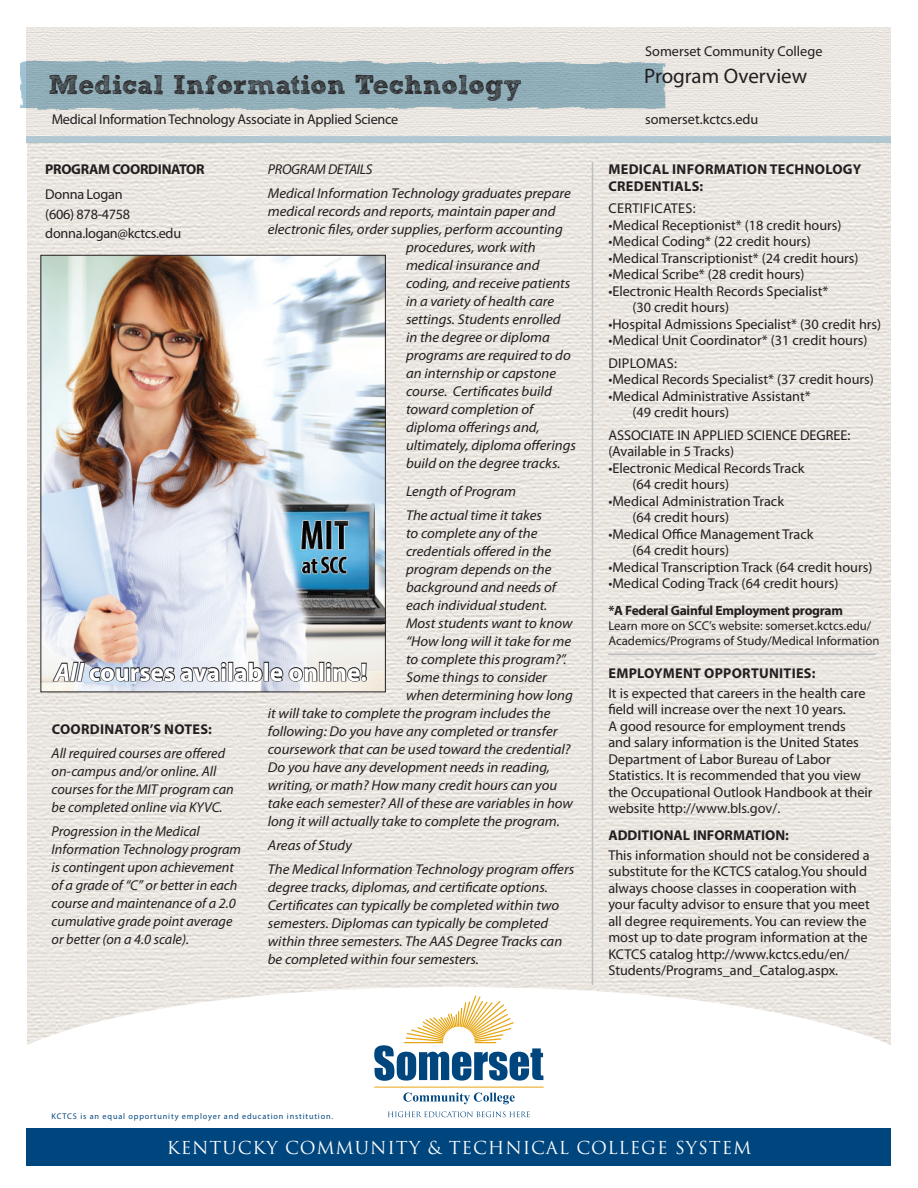
<style>
.page{position:relative;width:918px;height:1188px;background:#fff}
.page>*{position:absolute;margin:0;border:0;box-sizing:border-box;transform-origin:0 0}
.t1{font:27px "Sketch Rockwell";color:#231f20}
.t2{font:700 25.5px "Myriad Pro";color:#fff}
.t3{font:21px "Myriad Pro";color:#231f20}
.t4{font:17.4px "Trajan Pro";letter-spacing:.05em;color:#fff}
.t5{font:14.25px/16.5px "Myriad Pro";color:#231f20}
.t6{font:italic 14.25px/18px "Myriad Pro";color:#231f20;scale:1.04 1}
.t7{font:italic 14.25px/18px "Myriad Pro";color:#231f20}
.t8{font:14.25px/19.5px "Myriad Pro";letter-spacing:-.02em;color:#231f20}
.t9{font:700 14.25px "Myriad Pro";color:#231f20}
.t10{font:700 14.25px "Myriad Pro";letter-spacing:.02em;color:#231f20}
.t11{font:700 14.25px "Myriad Pro";letter-spacing:-.02em;color:#231f20}
.t12{font:700 13.5px "Myriad Pro";letter-spacing:-.02em;color:#231f20}
.t13{font:12.75px/15px "Myriad Pro";color:#231f20}
.t14{font:8.25px "Myriad Pro";letter-spacing:.1em;color:#00467e}
.s1{font-style:italic}
</style>
<div class="page">
<div style="left:27px;top:1129px;width:864px;height:37px;background:#00467e"></div>
<img style="left:27px;top:27px;width:864px;height:1018px">
<img style="left:20px;top:58px;width:656px;height:54px">
<hr style="left:592px;top:162px;width:1px;height:823px;background:#bcbdc0">
<img style="left:42px;top:257px;width:342px;height:433px">
<div style="left:40px;top:255px;width:346px;height:437px;border:1px solid #231f20"></div>
<hr style="left:374px;top:1087px;width:170px;height:1px;background:#e7a512">
<svg style="left:388px;top:1111px;width:142px;height:6px"></svg>
<svg style="left:374px;top:996px;width:169px;height:85px"></svg>
<svg style="left:403px;top:1093px;width:112px;height:11px"></svg>
<hr style="left:54px;top:683px;width:30px;height:1px;background:#fff">
<svg style="left:51px;top:625px;width:175px;height:57px;background:#c7c1c3"></svg>
<div style="left:228px;top:662px;width:5px;height:19px;border:2px solid #231f20"></div>
<svg style="left:233px;top:644px;width:30px;height:38px"></svg>
<div style="left:264px;top:662px;width:5px;height:19px;border:2px solid #231f20"></div>
<svg style="left:269px;top:666px;width:49px;height:16px"></svg>
<div style="left:319px;top:662px;width:5px;height:19px;border:2px solid #231f20"></div>
<svg style="left:326px;top:662px;width:42px;height:20px"></svg>
<hr style="left:608px;top:654px;width:268px;height:1px;background:#bcbdc0">
<p class="t5" style="left:645px;top:43px;width:179px">Somerset Community College</p>
<h1 class="t1" style="left:49px;top:70px;width:475px">Medical Information Technology</h1>
<h3 class="t3" style="left:644px;top:63px;width:165px">Program Overview</h3>
<p class="t8" style="left:52px;top:110px;width:348px">Medical Information Technology Associate in Applied Science</p>
<p class="t5" style="left:645px;top:111px;width:115px">somerset.kctcs.edu</p>
<p class="t11" style="left:45px;top:160px;width:161px">PROGRAM COORDINATOR</p>
<p class="t8" style="left:45px;top:184px;width:137px">Donna Logan<br>(606) 878-4758 donna.logan@kctcs.edu</p>
<p class="t7" style="left:268px;top:157px;width:305px;line-height:24px">PROGRAM DETAILS<br>Medical Information Technology graduates prepare</p>
<p class="t6" style="left:268px;top:202px;width:278px">medical records and reports, maintain paper and</p>
<p class="t6" style="left:268px;top:220px;width:285px">electronic files, order supplies, perform accounting</p>
<p class="t6" style="left:406px;top:238px;width:126px">procedures, work with</p>
<p class="t6" style="left:406px;top:256px;width:130px">medical insurance and</p>
<p class="t6" style="left:406px;top:274px;width:160px">coding, and receive patients</p>
<p class="t6" style="left:406px;top:292px;width:144px">in a variety of health care</p>
<p class="t6" style="left:406px;top:310px;width:150px">settings. Students enrolled</p>
<p class="t6" style="left:406px;top:328px;width:140px">in the degree or diploma</p>
<p class="t6" style="left:406px;top:346px;width:160px">programs are required to do</p>
<p class="t6" style="left:406px;top:364px;width:146px">an internship or capstone</p>
<p class="t6" style="left:406px;top:382px;width:142px">course. Certificates build</p>
<p class="t6" style="left:406px;top:400px;width:124px">toward completion of</p>
<p class="t6" style="left:406px;top:418px;width:130px">diploma offerings and,</p>
<p class="t6" style="left:406px;top:436px;width:165px">ultimately, diploma offerings</p>
<p class="t6" style="left:406px;top:454px;width:150px">build on the degree tracks.</p>
<p class="t6" style="left:406px;top:479px;width:132px;line-height:24px">Length of Program<br>The actual time it takes</p>
<p class="t6" style="left:406px;top:524px;width:128px">to complete any of the</p>
<p class="t6" style="left:406px;top:542px;width:141px">credentials offered in the</p>
<p class="t6" style="left:406px;top:560px;width:141px">program depends on the</p>
<p class="t6" style="left:406px;top:578px;width:146px">background and needs of</p>
<p class="t6" style="left:406px;top:596px;width:137px">each individual student.</p>
<p class="t6" style="left:406px;top:614px;width:162px">Most students want to know</p>
<p class="t6" style="left:406px;top:632px;width:160px">“How long will it take for me</p>
<p class="t6" style="left:406px;top:650px;width:156px">to complete this program?”.</p>
<p class="t6" style="left:406px;top:668px;width:137px">Some things to consider</p>
<p class="t6" style="left:406px;top:686px;width:162px">when determining how long</p>
<p class="t6" style="left:268px;top:704px;width:273px">it will take to complete the program includes the</p>
<p class="t6" style="left:268px;top:722px;width:280px">following: Do you have any completed or transfer</p>
<p class="t6" style="left:268px;top:740px;width:293px">coursework that can be used toward the credential?</p>
<p class="t6" style="left:268px;top:758px;width:273px">Do you have any development needs in reading,</p>
<p class="t6" style="left:268px;top:776px;width:280px">writing, or math? How many credit hours can you</p>
<p class="t6" style="left:268px;top:794px;width:295px">take each semester? All of these are variables in how</p>
<p class="t6" style="left:268px;top:812px;width:282px">long it will actually take to complete the program.</p>
<p class="t6" style="left:268px;top:833px;width:296px;line-height:24px">Areas of Study<br>The Medical Information Technology program offers</p>
<p class="t6" style="left:268px;top:878px;width:285px">degree tracks, diplomas, and certificate options.<br>Certificates can typically be completed within two semesters. Diplomas can typically be completed within three semesters. The AAS Degree Tracks can be completed within four semesters.</p>
<h2 class="t2" style="left:54px;top:655px;width:314px"><span class="s1">All</span> courses available online!</h2>
<p class="t9" style="left:52px;top:720px;width:19px">Coordinator</p>
<p class="t9" style="left:150px;top:720px;width:24px">’s notes</p>
<p class="t9" style="left:208px;top:720px;width:5px">:</p>
<p class="t7" style="left:52px;top:744px;width:184px">All required courses are offered on-campus and/or online. All courses for the MIT program can be completed online via KYVC.</p>
<p class="t7" style="left:52px;top:822px;width:191px">Progression in the Medical<br>Information Technology program is contingent upon achievement of a grade of “C” or better in each course and maintenance of a 2.0 cumulative grade point average or better (on a 4.0 scale).</p>
<p class="t9" style="left:608px;top:160px;width:22px">Medical</p>
<p class="t9" style="left:672px;top:160px;width:15px">Information</p>
<p class="t9" style="left:770px;top:160px;width:46px">technology</p>
<p class="t10" style="left:608px;top:177px;width:96px">CREDENTIALS:</p>
<p class="t5" style="left:608px;top:200px;width:50px">Certi ficat</p>
<p class="t5" style="left:678px;top:200px;width:19px">eS:</p>
<p class="t5" style="left:608px;top:217px;width:235px">•Medical Receptionist* (18 credit hours)</p>
<p class="t5" style="left:608px;top:233px;width:204px">•Medical Coding* (22 credit hours)</p>
<p class="t5" style="left:608px;top:250px;width:252px">•Medical Transcriptionist* (24 credit hours)</p>
<p class="t5" style="left:608px;top:266px;width:198px">•Medical Scribe* (28 credit hours)</p>
<p class="t5" style="left:632px;top:283px;width:198px;text-indent:-24px">•Electronic Health Records Specialist* (30 credit hours)</p>
<p class="t5" style="left:608px;top:316px;width:274px">•Hospital Admissions Specialist* (30 credit hrs)</p>
<p class="t5" style="left:608px;top:329px;width:261px;line-height:22.5px">•Medical Unit Coordinator* (31 credit hours)<br>Diploma</p>
<p class="t5" style="left:667px;top:355px;width:12px">S:</p>
<p class="t5" style="left:608px;top:371px;width:267px">•Medical Records Specialist* (37 credit hours)</p>
<p class="t5" style="left:632px;top:388px;width:180px;text-indent:-24px">•Medical Administrative Assistant* (49 credit hours)</p>
<p class="t5" style="left:608px;top:427px;width:244px">ASSOCIATE IN APPLIED SCIENCE DEGREE: (Available in 5 Tracks)</p>
<p class="t5" style="left:632px;top:460px;width:174px;text-indent:-24px">•Electronic Medical Records Track (64 credit hours)</p>
<p class="t5" style="left:632px;top:493px;width:153px;text-indent:-24px">•Medical Administration Track (64 credit hours)</p>
<p class="t5" style="left:632px;top:526px;width:183px;text-indent:-24px">•Medical Office Management Track (64 credit hours)</p>
<p class="t5" style="left:608px;top:559px;width:266px">•Medical Transcription Track (64 credit hours)</p>
<p class="t5" style="left:608px;top:575px;width:232px">•Medical Coding Track (64 credit hours)</p>
<p class="t12" style="left:608px;top:601px;width:236px">*A Federal Gainful Employment program</p>
<p class="t13" style="left:608px;top:618px;width:273px">Learn more on SCC’s website: somerset.kctcs.edu/<br>Academics/Programs of Study/Medical Information</p>
<p class="t10" style="left:608px;top:664px;width:209px">EMPLOYMENT OPPORTUNITIES:</p>
<p class="t5" style="left:608px;top:684px;width:266px">It is expected that careers in the health care field will increase over the next 10 years.<br>A good resource for employment trends<br>and salary information is the United States Department of Labor Bureau of Labor Statistics. It is recommended that you view the Occupational Outlook Handbook at their website http://www.bls.gov/.</p>
<p class="t9" style="left:608px;top:826px;width:182px">ADDITIONAL INFORMATION:</p>
<p class="t5" style="left:608px;top:846px;width:263px">This information should not be considered a substitute for the KCTCS catalog.You should always choose classes in cooperation with your faculty advisor to ensure that you meet all degree requirements. You can review the most up to date program information at the KCTCS catalog http://www.kctcs.edu/en/ Students/Programs_and_Catalog.aspx.</p>
<p class="t14" style="left:52px;top:1111px;width:283px">KCTCS is an equal opportunity employer and education institution.</p>
<p class="t4" style="left:167px;top:1136px;width:586px">KENTUCKY COMMUNITY &amp; TECHNICAL COLLEGE SYSTEM</p>
</div>
